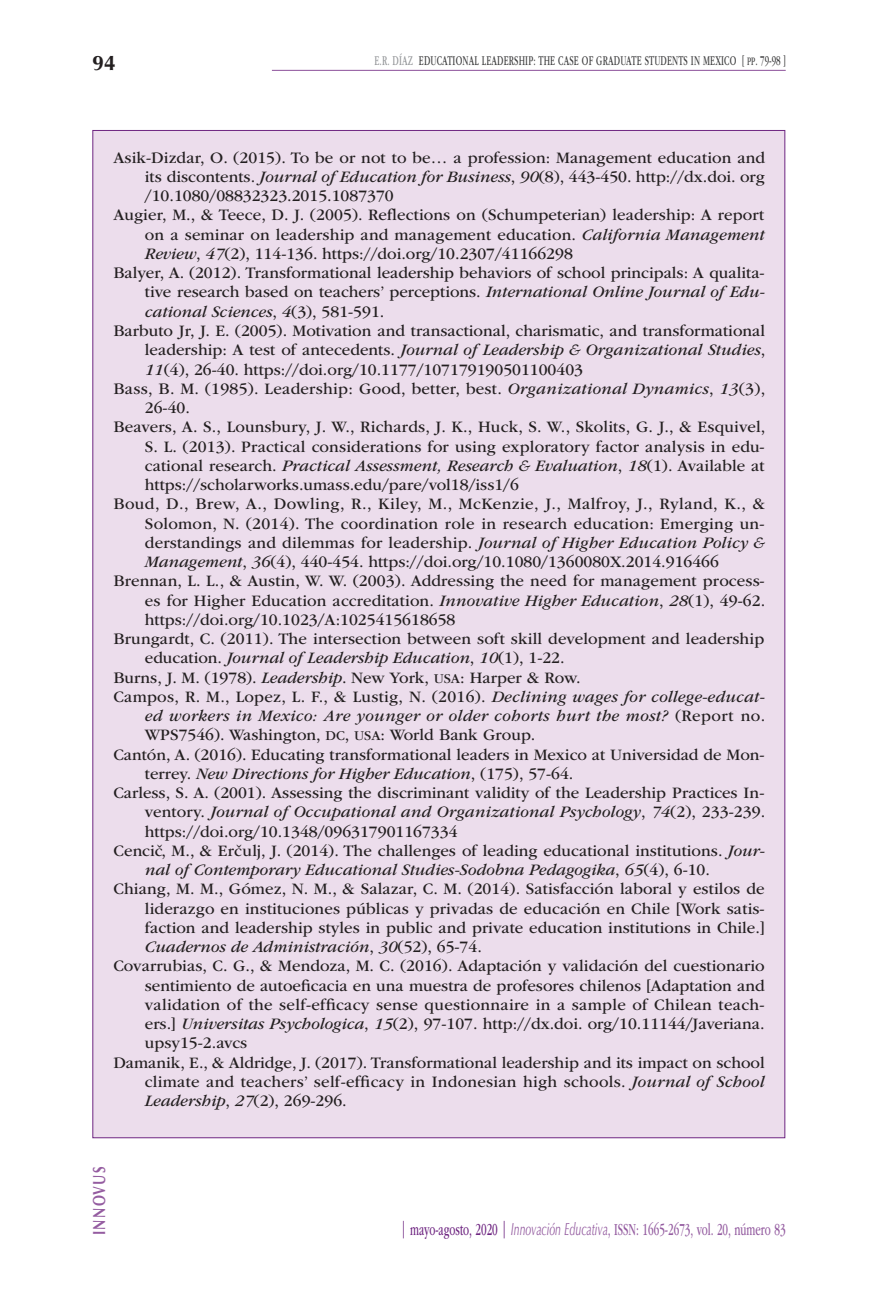
<style>
.page{position:relative;width:893px;height:1290px;background:#fff}
.page>*{position:absolute;margin:0;border:0;box-sizing:border-box;transform-origin:0 0}
.t1{font:700 21px "Optima LT Std";color:#231f20}
.t2{font:17.5px "ITC Garamond Std";color:#945ca0;scale:.6 1}
.t3{font:700 17.5px "Optima LT Std";letter-spacing:.1em;color:#945ca0;scale:.75 1}
._07A_Bibliografia{font:16.62px/19.2px "ITC Garamond Std";color:#231f20;text-align:justify}
.t4{font:14px "ITC Garamond Std";letter-spacing:.02em;color:#3e3e3f;scale:.6 1}
.s1{color:#939598}
.s2{font-family:"ITC Garamond Std Bk SC850";font-size:11.9px}
.s3{font-style:italic}
.s4{font-size:14px}
.s5{color:#6e2581}
.s6{font-family:"Optima LT Std";font-style:italic}
</style>
<div class="page">
<hr style="left:272px;top:70px;width:514px;height:1px;background:#8c519a">
<div style="left:92px;top:130px;width:693px;height:1008px;background:#ecddec;border:1px solid #6e2581"></div>
<p class="t1" style="left:92px;top:50px;width:25px">94</p>
<p class="t4" style="left:374px;top:53px;width:687px"><span class="s1">E.R. DÍAZ</span> EDUCATIONAL LEADERSHIP: THE CASE OF GRADUATE STUDENTS IN MEXICO [ <span class="s2">pp</span>. 79-98 ]</p>
<p class="_07A_Bibliografia" style="left:145px;top:148px;width:622px;text-indent:-32px">Asik-Dizdar, O. (2015). To be or not to be… a profession: Management education and its discontents. <span class="s3">Journal of Education for Business</span>, <span class="s3">90</span>(8), 443-450. http://dx.doi. org /10.1080/08832323.2015.1087370</p>
<p class="_07A_Bibliografia" style="left:145px;top:206px;width:621px;text-indent:-32px">Augier, M., &amp; Teece, D. J. (2005). Reflections on (Schumpeterian) leadership: A report on a seminar on leadership and management education. <span class="s3">California Management Review</span>, <span class="s3">47</span>(2), 114-136. https://doi.org/10.2307/41166298</p>
<p class="_07A_Bibliografia" style="left:145px;top:263px;width:621px;text-indent:-32px">Balyer, A. (2012). Transformational leadership behaviors of school principals: A qualita&shy;tive research based on teachers’ perceptions. <span class="s3">International Online Journal of Edu&shy;cational Sciences</span>, <span class="s3">4</span>(3), 581-591.</p>
<p class="_07A_Bibliografia" style="left:145px;top:321px;width:622px;text-indent:-32px">Barbuto Jr, J. E. (2005). Motivation and transactional, charismatic, and transformational leadership: A test of antecedents. <span class="s3">Journal of Leadership &amp; Organizational Studies</span>, <span class="s3">11</span>(4), 26-40. https://doi.org/10.1177/107179190501100403</p>
<p class="_07A_Bibliografia" style="left:145px;top:379px;width:622px;text-indent:-32px">Bass, B. M. (1985). Leadership: Good, better, best. <span class="s3">Organizational Dynamics</span>, <span class="s3">13</span>(3),<br>26-40.</p>
<p class="_07A_Bibliografia" style="left:145px;top:417px;width:622px;text-indent:-32px">Beavers, A. S., Lounsbury, J. W., Richards, J. K., Huck, S. W., Skolits, G. J., &amp; Esquivel, S. L. (2013). Practical considerations for using exploratory factor analysis in edu&shy;cational research. <span class="s3">Practical Assessment, Research &amp; Evaluation</span>, <span class="s3">18</span>(1). Available at https://scholarworks.umass.edu/pare/vol18/iss1/6</p>
<p class="_07A_Bibliografia" style="left:145px;top:494px;width:621px;text-indent:-32px">Boud, D., Brew, A., Dowling, R., Kiley, M., McKenzie, J., Malfroy, J., Ryland, K., &amp; Solomon, N. (2014). The coordination role in research education: Emerging un&shy;derstandings and dilemmas for leadership. <span class="s3">Journal of Higher Education Policy &amp; Management</span>, <span class="s3">36</span>(4), 440-454. https://doi.org/10.1080/1360080X.2014.916466</p>
<p class="_07A_Bibliografia" style="left:145px;top:571px;width:622px;text-indent:-32px">Brennan, L. L., &amp; Austin, W. W. (2003). Addressing the need for management process&shy;es for Higher Education accreditation. <span class="s3">Innovative Higher Education</span>, <span class="s3">28</span>(1), 49-62. https://doi.org/10.1023/A:1025415618658</p>
<p class="_07A_Bibliografia" style="left:145px;top:629px;width:621px;text-indent:-32px">Brungardt, C. (2011). The intersection between soft skill development and leadership education. <span class="s3">Journal of Leadership Education</span>, <span class="s3">10</span>(1), 1-22.</p>
<p class="_07A_Bibliografia" style="left:113px;top:668px;width:469px">Burns, J. M. (1978). <span class="s3">Leadership</span>. New York, <span class="s4">USA</span>: Harper &amp; Row.</p>
<p class="_07A_Bibliografia" style="left:145px;top:687px;width:622px;text-indent:-32px">Campos, R. M., Lopez, L. F., &amp; Lustig, N. (2016). <span class="s3">Declining wages for college-educat&shy;ed workers in Mexico: Are younger or older cohorts hurt the most?</span> (Report no.<br>WPS7546). Washington, <span class="s4">DC</span>, <span class="s4">USA</span>: World Bank Group.</p>
<p class="_07A_Bibliografia" style="left:145px;top:745px;width:621px;text-indent:-32px">Cantón, A. (2016). Educating transformational leaders in Mexico at Universidad de Mon&shy;terrey. <span class="s3">New Directions for Higher Education</span>, (175), 57-64.</p>
<p class="_07A_Bibliografia" style="left:145px;top:783px;width:622px;text-indent:-32px">Carless, S. A. (2001). Assessing the discriminant validity of the Leadership Practices In&shy;ventory. <span class="s3">Journal of Occupational and Organizational Psychology</span>, <span class="s3">74</span>(2), 233-239. https://doi.org/10.1348/096317901167334</p>
<p class="_07A_Bibliografia" style="left:145px;top:841px;width:621px;text-indent:-32px">Cencicˇ, M., &amp; Ercˇulj, J. (2014). The challenges of leading educational institutions. <span class="s3">Jour&shy;nal of Contemporary Educational Studies-Sodobna Pedagogika</span>, <span class="s3">65</span>(4), 6-10.</p>
<p class="_07A_Bibliografia" style="left:145px;top:879px;width:621px;text-indent:-32px">Chiang, M. M., Gómez, N. M., &amp; Salazar, C. M. (2014). Satisfacción laboral y estilos de liderazgo en instituciones públicas y privadas de educación en Chile [Work satis&shy;faction and leadership styles in public and private education institutions in Chile.] <span class="s3">Cuadernos de Administración</span>, <span class="s3">30</span>(52), 65-74.</p>
<p class="_07A_Bibliografia" style="left:145px;top:956px;width:621px;text-indent:-32px">Covarrubias, C. G., &amp; Mendoza, M. C. (2016). Adaptación y validación del cuestionario sentimiento de autoeficacia en una muestra de profesores chilenos [Adaptation and validation of the self-efficacy sense questionnaire in a sample of Chilean teach&shy;ers.] <span class="s3">Universitas Psychologica</span>, <span class="s3">15</span>(2), 97-107. http://dx.doi. org/10.11144/Javeriana. upsy15-2.avcs</p>
<p class="_07A_Bibliografia" style="left:145px;top:1053px;width:621px;text-indent:-32px">Damanik, E., &amp; Aldridge, J. (2017). Transformational leadership and its impact on school climate and teachers’ self-efficacy in Indonesian high schools. <span class="s3">Journal of School Leadership</span>, <span class="s3">27</span>(2), 269-296.</p>
<p class="t3" style="left:89px;top:1235px;width:93px;rotate:-90deg">INNOVUS</p>
<p class="t2" style="left:401px;top:1220px;width:643px"><span class="s5">| mayo-agosto, 2020 |</span> <span class="s6">Innovación Educativa</span>, ISSN: 1665-2673, vol. 20, número 83</p>
</div>
